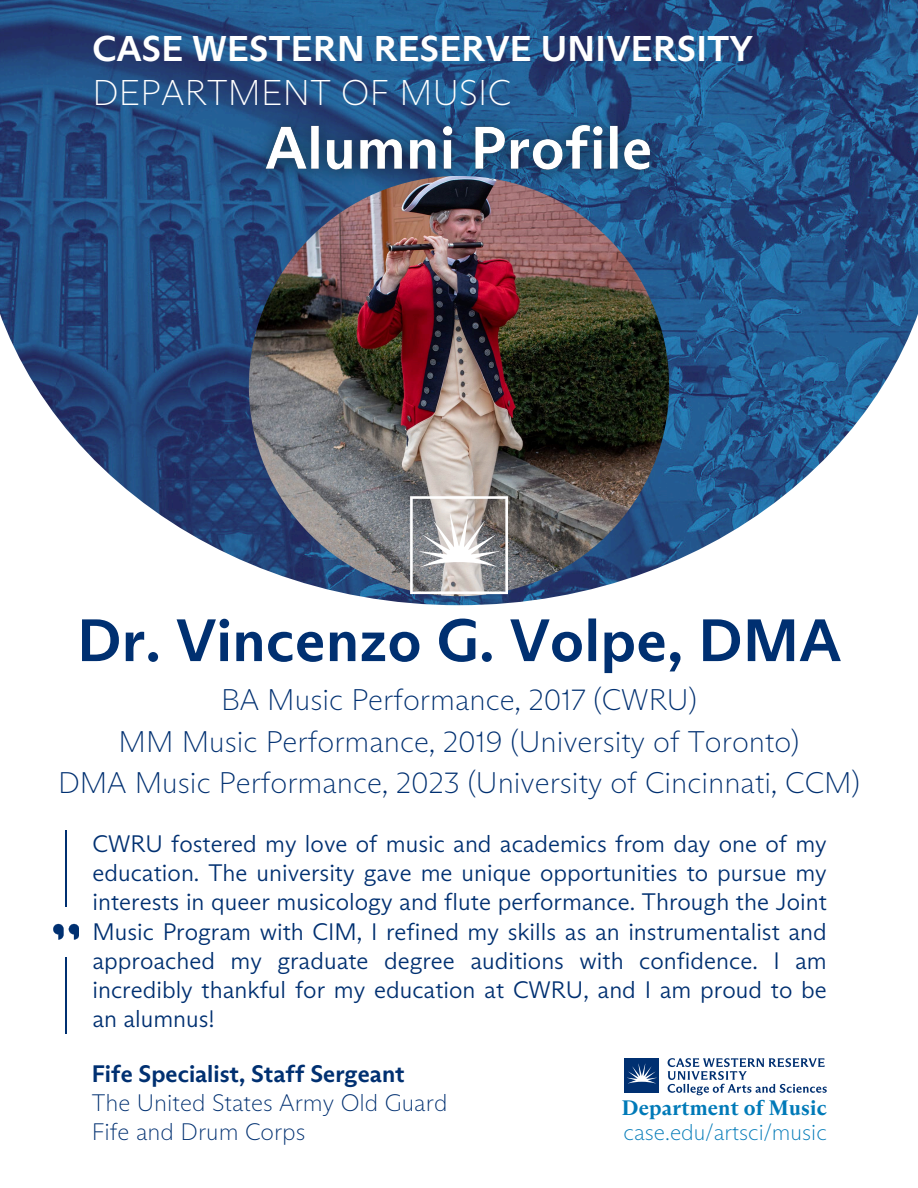
<style>
.page{position:relative;width:918px;height:1188px;background:#fff}
.page>*{position:absolute;margin:0;border:0;box-sizing:border-box;transform-origin:0 0}
.t1{font:700 60px "ABC Arizona Sans";letter-spacing:.01em;color:#003071}
.t2{font:700 36px/43.8px "ABC Arizona Sans";letter-spacing:.01em;color:#fff}
.t3{font:100 30px/41.7px "ABC Arizona Sans";color:#003071;text-align:center}
.t4{font:300 24px/29.2px "ABC Arizona Sans";color:#003071;text-align:justify}
.t5{font:100 24px/29.2px "ABC Arizona Sans";color:#003071}
.t6{font:100 22.5px "ABC Arizona Sans";color:#007ab8}
.t7{font:700 21px "ABC Arizona Text";letter-spacing:.01em;color:#007ab8}
.s1{font-weight:100}
.s2{font-weight:700}
</style>
<div class="page">
<img style="left:0;top:0;width:918px;height:605px">
<img style="left:238px;top:100px;width:439px;height:99px">
<img style="left:249px;top:176px;width:420px;height:420px;border-radius:50%">
<svg style="left:410px;top:496px;width:98px;height:98px"></svg>
<div style="left:625px;top:1058px;width:34px;height:35px;background:#003071"></div>
<svg style="left:627px;top:1064px;width:30px;height:20px"></svg>
<svg style="left:668px;top:1058px;width:159px;height:37px"></svg>
<svg style="left:53px;top:924px;width:26px;height:16px"></svg>
<hr style="left:66px;top:957px;width:1px;height:77px;background:#003071">
<hr style="left:66px;top:830px;width:1px;height:77px;background:#003071">
<p class="t2" style="left:92px;top:26px;width:662px">CASE WESTERN RESERVE UNIVERSITY<br><span class="s1">DEPARTMENT OF MUSIC</span></p>
<p class="t1" style="left:77px;top:603px;width:765px">Dr. Vincenzo G. Volpe, DMA</p>
<h1 class="t3" style="left:58px;top:679px;width:803px">BA Music Performance, 2017 (CWRU)<br>MM Music Performance, 2019 (University of Toronto)<br>DMA Music Performance, 2023 (University of Cincinnati, CCM)</h1>
<p class="t4" style="left:92px;top:829px;width:736px">CWRU fostered my love of music and academics from day one of my education. The university gave me unique opportunities to pursue my interests in queer musicology and flute performance. Through the Joint Music Program with CIM, I refined my skills as an instrumentalist and approached my graduate degree auditions with confidence. I am incredibly thankful for my education at CWRU, and I am proud to be an alumnus!</p>
<h3 class="t5" style="left:92px;top:1059px;width:357px"><span class="s2">Fife Specialist, Staff Sergeant<br></span>The United States Army Old Guard<br>Fife and Drum Corps</h3>
<h4 class="t7" style="left:622px;top:1094px;width:206px">Department of Music</h4>
<p class="t6" style="left:624px;top:1118px;width:205px">case.edu/artsci/music</p>
</div>
